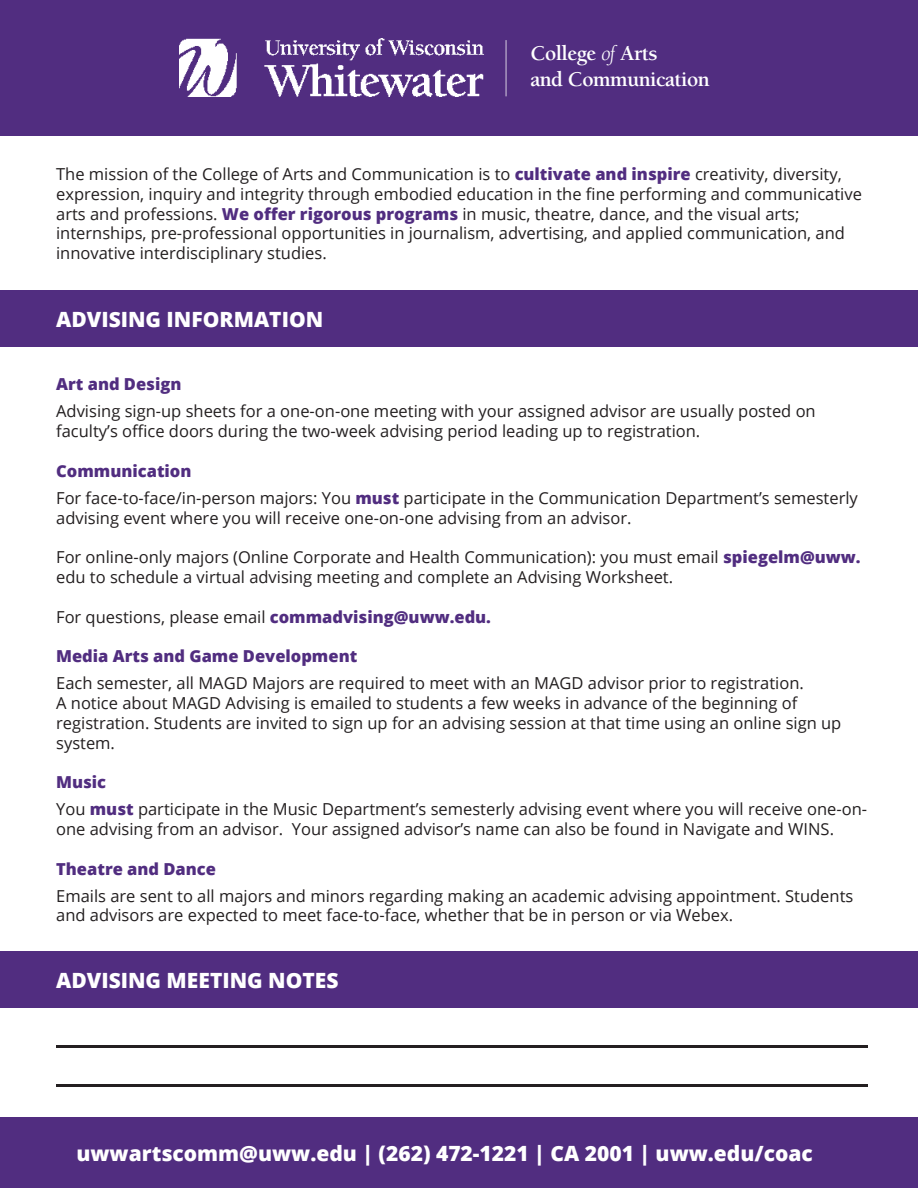
<style>
.page{position:relative;width:918px;height:1188px;background:#fff}
.page>*{position:absolute;margin:0;border:0;box-sizing:border-box;transform-origin:0 0}
.t1{font:700 21.6px/26px "Berkeley Std";letter-spacing:-.025em;color:#fff}
.t2{font:800 21px "Open Sans";color:#fff}
.t3{font:16.5px/19.8px "Open Sans";color:#231f20}
.t4{font:800 16.5px "Open Sans";color:#512d80}
.s1{font-family:"Berkeley";font-weight:400;font-style:italic}
.s2{font-weight:800;color:#512d80}
</style>
<div class="page">
<hr style="left:56px;top:1045px;width:812px;height:3px;background:#231f20">
<hr style="left:56px;top:1084px;width:812px;height:2px;background:#231f20">
<div style="left:0;top:0;width:918px;height:136px;background:#512d80"></div>
<img style="left:180px;top:39px;width:304px;height:57px">
<svg style="left:506px;top:40px;width:1px;height:56px"></svg>
<div style="left:0;top:291px;width:918px;height:56px;background:#512d80"></div>
<div style="left:0;top:952px;width:918px;height:56px;background:#512d80"></div>
<div style="left:0;top:1118px;width:918px;height:70px;background:#512d80"></div>
<p class="t1" style="left:530px;top:41px;width:181px">College <span class="s1">of</span> Arts<br>and Communication</p>
<p class="t3" style="left:56px;top:164px;width:807px">The mission of the College of Arts and Communication is to <span class="s2">cultivate and inspire</span> creativity, diversity, expression, inquiry and integrity through embodied education in the fine performing and communicative arts and professions. <span class="s2">We offer rigorous programs</span> in music, theatre, dance, and the visual arts; internships, pre-professional opportunities in journalism, advertising, and applied communication, and innovative interdisciplinary studies.</p>
<p class="t2" style="left:56px;top:304px;width:269px">ADVISING INFORMATION</p>
<h4 class="t4" style="left:56px;top:372px;width:127px">Art and Design</h4>
<p class="t3" style="left:56px;top:401px;width:761px">Advising sign-up sheets for a one-on-one meeting with your assigned advisor are usually posted on faculty’s office doors during the two-week advising period leading up to registration.</p>
<h4 class="t4" style="left:56px;top:458px;width:137px">Communication</h4>
<p class="t3" style="left:56px;top:487px;width:803px">For face-to-face/in-person majors: You <span class="s2">must</span> participate in the Communication Department’s semesterly advising event where you will receive one-on-one advising from an advisor.</p>
<p class="t3" style="left:56px;top:547px;width:806px">For online-only majors (Online Corporate and Health Communication): you must email <span class="s2">spiegelm@uww. </span>edu to schedule a virtual advising meeting and complete an Advising Worksheet.</p>
<p class="t3" style="left:56px;top:606px;width:436px">For questions, please email <span class="s2">commadvising@uww.edu.</span></p>
<h4 class="t4" style="left:56px;top:644px;width:303px">Media Arts and Game Development</h4>
<p class="t3" style="left:56px;top:673px;width:787px">Each semester, all MAGD Majors are required to meet with an MAGD advisor prior to registration.<br>A notice about MAGD Advising is emailed to students a few weeks in advance of the beginning of registration. Students are invited to sign up for an advising session at that time using an online sign up system.</p>
<h4 class="t4" style="left:56px;top:770px;width:52px">Music</h4>
<p class="t3" style="left:56px;top:799px;width:813px">You <span class="s2">must</span> participate in the Music Department’s semesterly advising event where you will receive one-on&shy;one advising from an advisor. Your assigned advisor’s name can also be found in Navigate and WINS.</p>
<h4 class="t4" style="left:56px;top:856px;width:161px">Theatre and Dance</h4>
<p class="t3" style="left:56px;top:885px;width:799px">Emails are sent to all majors and minors regarding making an academic advising appointment. Students and advisors are expected to meet face-to-face, whether that be in person or via Webex.</p>
<p class="t2" style="left:56px;top:964px;width:284px">ADVISING MEETING NOTES</p>
<p class="t2" style="left:76px;top:1137px;width:738px">uwwartscomm@uww.edu | (262) 472-1221 | CA 2001 | uww.edu/coac</p>
</div>
